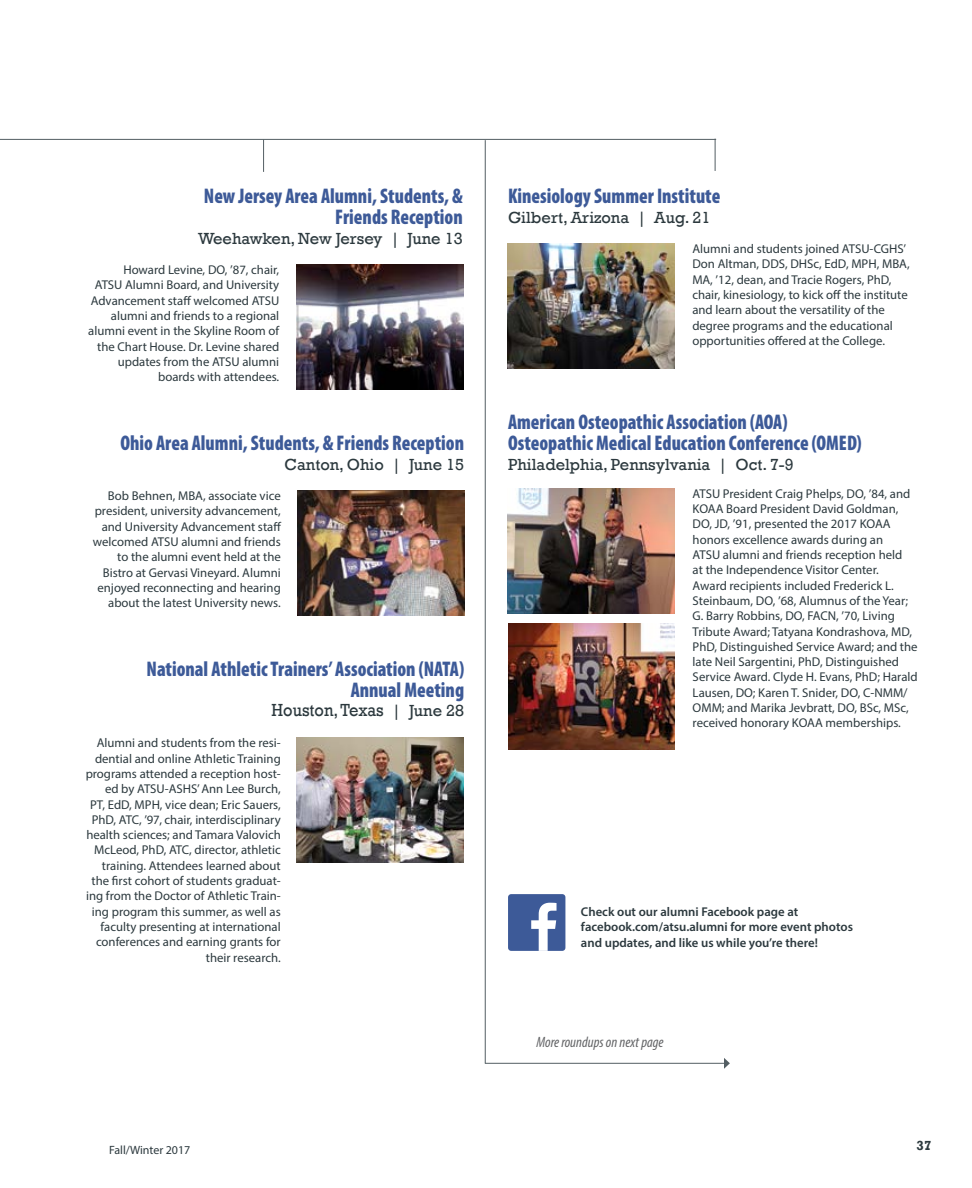
<style>
.page{position:relative;width:972px;height:1188px;background:#fff}
.page>*{position:absolute;margin:0;border:0;box-sizing:border-box;transform-origin:0 0}
.t1{font:900 condensed 21.3px/21px "Myriad Pro";color:#3d5a98;text-align:right;scale:.92 1}
.t2{font:18px "Rockwell";color:#2c393e;scale:.92 1}
.t3{font:16.5px "Rockwell";color:#2c393e}
.t4{font:italic condensed 15px "Myriad Pro";color:#636466}
.t5{font:700 13.5px "Rockwell";color:#2c393e}
.t6{font:12.75px/15.3px "Myriad Pro";color:#2c393e;text-align:right}
.t7{font:600 12.75px/15.3px "Myriad Pro";color:#2c393e}
.t8{font:12px "Myriad Pro";color:#2c393e}
.s1{font-size:16.5px}
</style>
<div class="page">
<hr style="left:0;top:139px;width:716px;height:1px;background:#535e63">
<hr style="left:485px;top:140px;width:1px;height:923px;background:#535e63">
<hr style="left:263px;top:140px;width:1px;height:32px;background:#535e63">
<hr style="left:715px;top:139px;width:1px;height:32px;background:#535e63">
<img style="left:508px;top:244px;width:167px;height:125px">
<img style="left:508px;top:488px;width:167px;height:125px">
<hr style="left:485px;top:1063px;width:240px;height:1px;background:#535e63">
<svg style="left:724px;top:1058px;width:6px;height:11px"></svg>
<img style="left:297px;top:491px;width:167px;height:125px">
<img style="left:296px;top:738px;width:167px;height:125px">
<img style="left:296px;top:265px;width:167px;height:124px">
<img style="left:508px;top:624px;width:167px;height:125px">
<div style="left:508px;top:894px;width:57px;height:57px;background:#3d5a98;border-radius:3px"></div>
<svg style="left:531px;top:903px;width:26px;height:48px"></svg>
<h1 class="t1" style="left:204px;top:185px;width:283px">New Jersey Area Alumni, Students, &amp;<br>Friends Reception</h1>
<p class="t3" style="left:198px;top:228px;width:266px">Weehawken, New Jersey | June 13</p>
<p class="t6" style="left:88px;top:262px;width:193px">Howard Levine, DO, ’87, chair,<br>ATSU Alumni Board, and University<br>Advancement staff welcomed ATSU alumni and friends to a regional alumni event in the Skyline Room of the Chart House. Dr. Levine shared updates from the ATSU alumni boards with attendees.</p>
<h1 class="t1" style="left:120px;top:433px;width:375px">Ohio Area Alumni, Students, &amp; Friends Reception</h1>
<p class="t3" style="left:285px;top:455px;width:181px">Canton, Ohio | June 15</p>
<p class="t6" style="left:93px;top:488px;width:190px">Bob Behnen, MBA, associate vice president, university advancement, and University Advancement staff welcomed ATSU alumni and friends to the alumni event held at the Bistro at Gervasi Vineyard. Alumni enjoyed reconnecting and hearing about the latest University news.</p>
<h1 class="t1" style="left:147px;top:658px;width:347px">National Athletic Trainers’ Association (NATA)<br>Annual Meeting</h1>
<h2 class="t2" style="left:272px;top:700px;width:211px">Houston, Texas <span class="s1">| June 28</span></h2>
<p class="t6" style="left:86px;top:735px;width:197px">Alumni and students from the resi&shy;dential and online Athletic Training programs attended a reception host&shy;ed by ATSU-ASHS’ Ann Lee Burch,<br>PT, EdD, MPH, vice dean; Eric Sauers, PhD, ATC, ’97, chair, interdisciplinary health sciences; and Tamara Valovich McLeod, PhD, ATC, director, athletic training. Attendees learned about the first cohort of students graduat&shy;ing from the Doctor of Athletic Train&shy;ing program this summer, as well as faculty presenting at international conferences and earning grants for their research.</p>
<p class="t8" style="left:109px;top:1143px;width:83px">Fall/Winter 2017</p>
<h1 class="t1" style="left:508px;top:185px;width:232px">Kinesiology Summer Institute</h1>
<p class="t3" style="left:508px;top:207px;width:204px">Gilbert, Arizona | Aug. 21</p>
<p class="t6" style="left:692px;top:241px;width:219px;text-align:left">Alumni and students joined ATSU-CGHS’ Don Altman, DDS, DHSc, EdD, MPH, MBA, MA, ’12, dean, and Tracie Rogers, PhD, chair, kinesiology, to kick off the institute and learn about the versatility of the degree programs and the educational opportunities offered at the College.</p>
<h1 class="t1" style="left:508px;top:412px;width:386px;text-align:left">American Osteopathic Association (AOA)<br>Osteopathic Medical Education Conference (OMED)</h1>
<p class="t3" style="left:508px;top:455px;width:287px">Philadelphia, Pennsylvania | Oct. 7-9</p>
<p class="t6" style="left:693px;top:486px;width:227px;text-align:left">ATSU President Craig Phelps, DO, ’84, and KOAA Board President David Goldman, DO, JD, ’91, presented the 2017 KOAA honors excellence awards during an<br>ATSU alumni and friends reception held<br>at the Independence Visitor Center.<br>Award recipients included Frederick L.<br>Steinbaum, DO, ’68, Alumnus of the Year; G. Barry Robbins, DO, FACN, ’70, Living Tribute Award; Tatyana Kondrashova, MD, PhD, Distinguished Service Award; and the late Neil Sargentini, PhD, Distinguished Service Award. Clyde H. Evans, PhD; Harald Lausen, DO; Karen T. Snider, DO, C-NMM/ OMM; and Marika Jevbratt, DO, BSc, MSc, received honorary KOAA memberships.</p>
<p class="t7" style="left:581px;top:904px;width:274px">Check out our alumni Facebook page at facebook.com/atsu.alumni for more event photos and updates, and like us while you’re there!</p>
<p class="t4" style="left:536px;top:1033px;width:129px">More roundups on next page</p>
<p class="t5" style="left:917px;top:1138px;width:16px">37</p>
</div>
